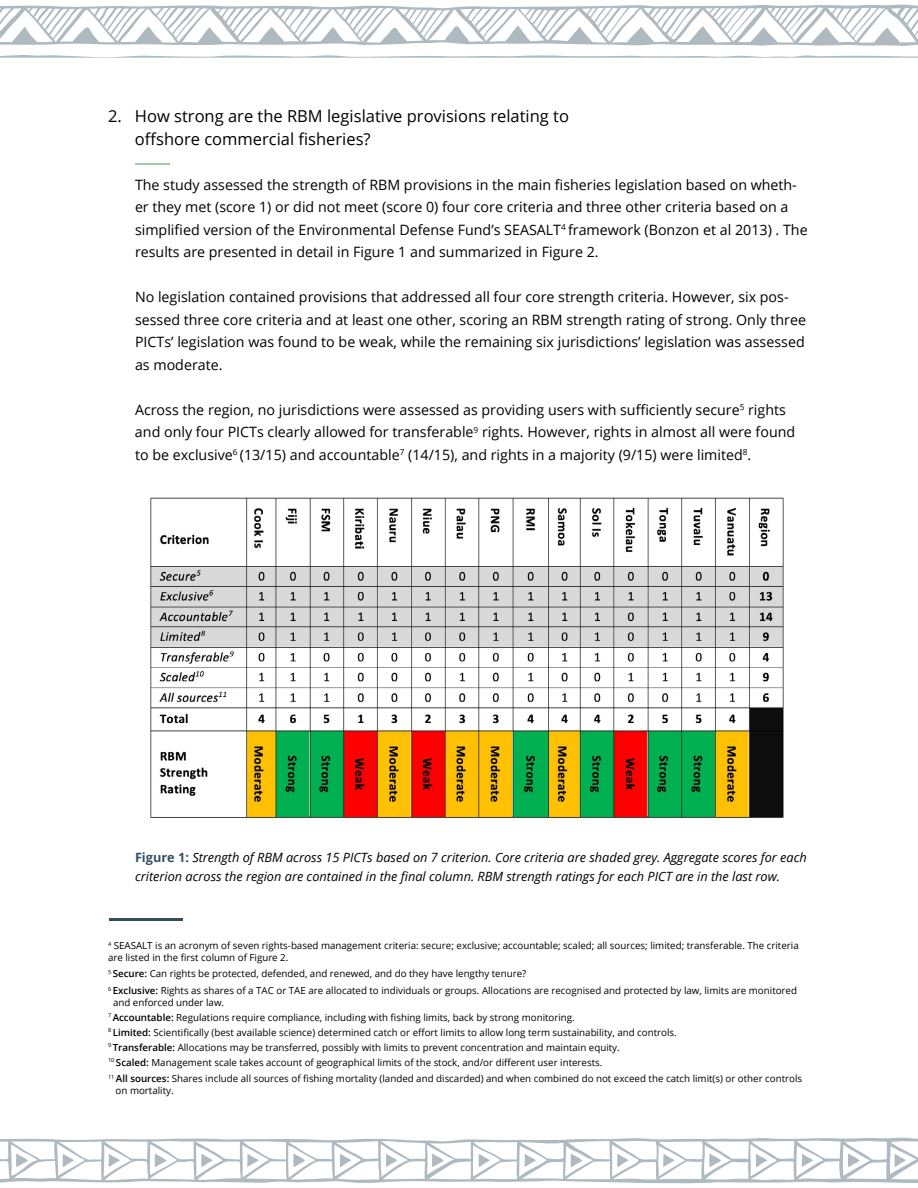
<style>
.page{position:relative;width:918px;height:1188px;background:#fff}
.page>*{position:absolute;margin:0;border:0;box-sizing:border-box;transform-origin:0 0}
.t1{font:16.5px/22.5px "Open Sans";color:#000}
.t2{font:14.25px/22.5px "Open Sans";color:#000}
.t3{font:italic 12.75px/19.5px "Open Sans";color:#000}
.t4{font:9.75px/15px "Open Sans";color:#000}
.s1{font-weight:700;font-style:normal;color:#334f61}
.s2{font-weight:600}
</style>
<div class="page">
<hr style="left:135px;top:163px;width:35px;height:1px;background:#9ec9ad">
<img style="left:150px;top:497px;width:634px;height:323px">
<svg style="left:0;top:1137px;width:918px;height:47px"></svg>
<svg style="left:16px;top:1153px;width:12px;height:14px"></svg>
<svg style="left:60px;top:1153px;width:14px;height:20px"></svg>
<svg style="left:108px;top:1154px;width:12px;height:13px"></svg>
<svg style="left:155px;top:1153px;width:11px;height:14px"></svg>
<svg style="left:199px;top:1153px;width:14px;height:20px"></svg>
<svg style="left:247px;top:1154px;width:12px;height:13px"></svg>
<svg style="left:293px;top:1153px;width:12px;height:14px"></svg>
<svg style="left:337px;top:1153px;width:14px;height:20px"></svg>
<svg style="left:386px;top:1154px;width:11px;height:13px"></svg>
<svg style="left:432px;top:1153px;width:12px;height:14px"></svg>
<svg style="left:476px;top:1153px;width:14px;height:20px"></svg>
<svg style="left:524px;top:1154px;width:13px;height:13px"></svg>
<svg style="left:571px;top:1153px;width:11px;height:14px"></svg>
<svg style="left:614px;top:1153px;width:15px;height:20px"></svg>
<svg style="left:663px;top:1154px;width:12px;height:13px"></svg>
<svg style="left:709px;top:1153px;width:12px;height:14px"></svg>
<svg style="left:753px;top:1153px;width:14px;height:20px"></svg>
<svg style="left:802px;top:1154px;width:11px;height:13px"></svg>
<svg style="left:848px;top:1153px;width:12px;height:14px"></svg>
<svg style="left:892px;top:1153px;width:14px;height:20px"></svg>
<svg style="left:0;top:4px;width:918px;height:42px"></svg>
<svg style="left:0;top:55px;width:918px;height:3px"></svg>
<hr style="left:109px;top:919px;width:73px;height:2px;background:#334f61">
<h1 class="t1" style="left:135px;top:105px;width:435px;text-indent:-27px">2. How strong are the RBM legislative provisions relating to offshore commercial fisheries?</h1>
<p class="t2" style="left:135px;top:173px;width:674px">The study assessed the strength of RBM provisions in the main fisheries legislation based on wheth&shy;er they met (score 1) or did not meet (score 0) four core criteria and three other criteria based on a simplified version of the Environmental Defense Fund’s SEASALT<sup>4</sup> framework (Bonzon et al 2013) . The results are presented in detail in Figure 1 and summarized in Figure 2.</p>
<p class="t2" style="left:135px;top:286px;width:673px">No legislation contained provisions that addressed all four core strength criteria. However, six pos&shy;sessed three core criteria and at least one other, scoring an RBM strength rating of strong. Only three PICTs’ legislation was found to be weak, while the remaining six jurisdictions’ legislation was assessed as moderate.</p>
<p class="t2" style="left:135px;top:398px;width:662px">Across the region, no jurisdictions were assessed as providing users with sufficiently secure<sup>5</sup> rights and only four PICTs clearly allowed for transferable<sup>9</sup> rights. However, rights in almost all were found to be exclusive<sup>6</sup> (13/15) and accountable<sup>7</sup> (14/15), and rights in a majority (9/15) were limited<sup>8</sup>.</p>
<h3 class="t3" style="left:135px;top:847px;width:673px"><span class="s1">Figure 1:</span> Strength of RBM across 15 PICTs based on 7 criterion. Core criteria are shaded grey. Aggregate scores for each criterion across the region are contained in the final column. RBM strength ratings for each PICT are in the last row.</h3>
<p class="t4" style="left:108px;top:939px;width:692px;line-height:11.7px"><sup>4</sup> SEASALT is an acronym of seven rights-based management criteria: secure; exclusive; accountable; scaled; all sources; limited; transferable. The criteria are listed in the first column of Figure 2.</p>
<p class="t4" style="left:108px;top:965px;width:691px;line-height:16.5px"><sup>5</sup> <span class="s2">Secure:</span> Can rights be protected, defended, and renewed, and do they have lengthy tenure?<br><sup>6</sup> <span class="s2">Exclusive:</span> Rights as shares of a TAC or TAE are allocated to individuals or groups. Allocations are recognised and protected by law, limits are monitored</p>
<p class="t4" style="left:108px;top:994px;width:570px;text-indent:5px">and enforced under law.<br><sup>7</sup> <span class="s2">Accountable:</span> Regulations require compliance, including with fishing limits, back by strong monitoring.<br><sup>8</sup> <span class="s2">Limited:</span> Scientifically (best available science) determined catch or effort limits to allow long term sustainability, and controls.<br><sup>9</sup> <span class="s2">Transferable:</span> Allocations may be transferred, possibly with limits to prevent concentration and maintain equity.<br><sup>10</sup> <span class="s2">Scaled:</span> Management scale takes account of geographical limits of the stock, and/or different user interests.</p>
<p class="t4" style="left:116px;top:1072px;width:688px;line-height:11.7px;text-indent:-8px"><sup>11</sup> <span class="s2">All sources:</span> Shares include all sources of fishing mortality (landed and discarded) and when combined do not exceed the catch limit(s) or other controls on mortality.</p>
</div>
